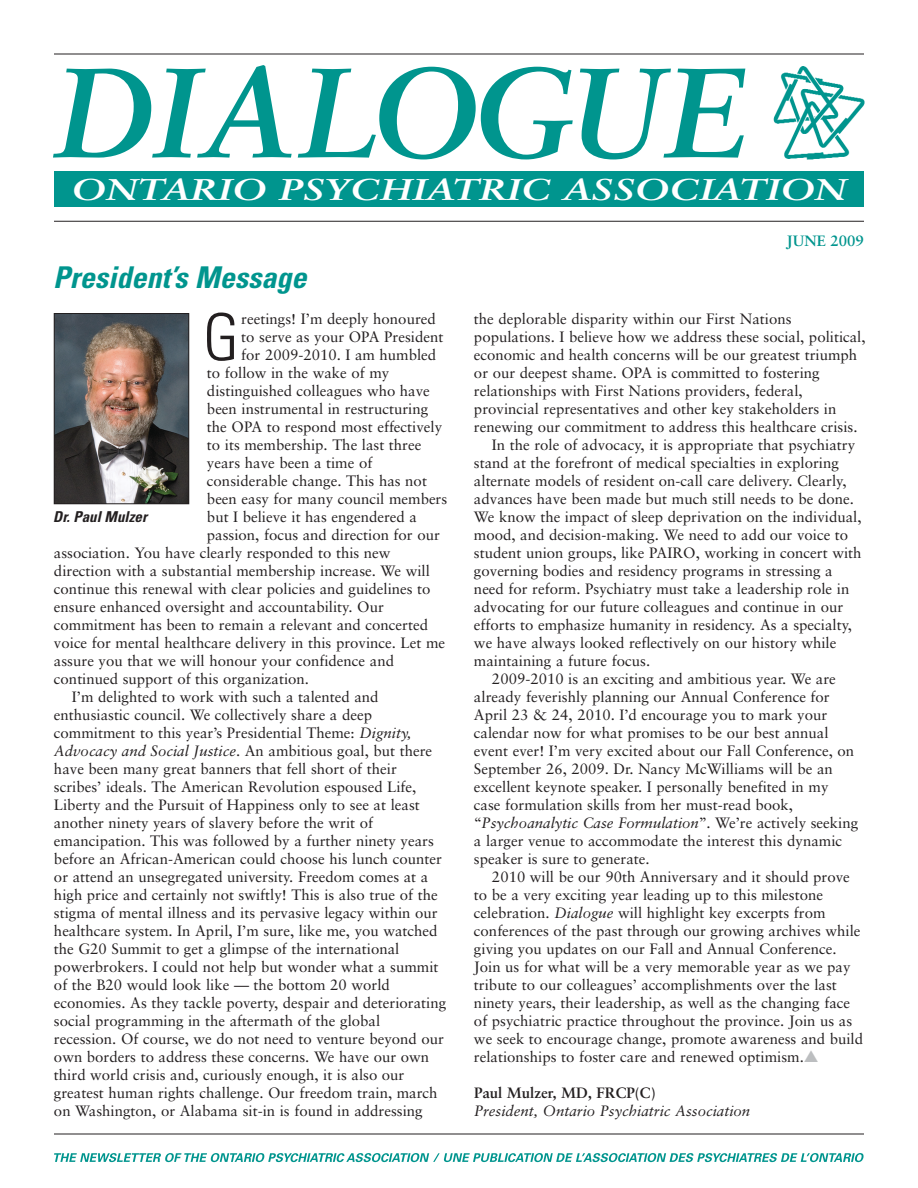
<style>
.page{position:relative;width:918px;height:1188px;background:#fff}
.page>*{position:absolute;margin:0;border:0;box-sizing:border-box;transform-origin:0 0}
.t1{font:italic 700 127.5px "Sabon";color:#00958e}
.t2{font:300 condensed 64.5px "Univers";color:#231f20}
.t3{font:italic 700 30px "Sabon";color:#fff;scale:1.35 1}
.t4{font:italic 700 condensed 30px "Univers";color:#00958e}
.t5{font:15px "Sabon";color:#231f20}
.t6{font:italic 15px "Sabon";color:#231f20}
.t7{font:700 15px "Sabon";color:#231f20}
.t8{font:italic 700 condensed 15px "Univers";color:#231f20}
.t9{font:700 15px "Sabon";color:#00958e}
.s1{font-style:italic}
.s2{font-style:normal}
.s3{color:#bcbec0}
</style>
<div class="page">
<hr style="left:54px;top:1134px;width:810px;height:1px;background:#231f20">
<hr style="left:54px;top:54px;width:810px;height:1px;background:#231f20">
<img style="left:56px;top:315px;width:131px;height:187px">
<div style="left:54px;top:313px;width:135px;height:191px;border:1px solid #231f20"></div>
<img style="left:773px;top:66px;width:92px;height:94px">
<div style="left:54px;top:171px;width:810px;height:36px;background:#00958e"></div>
<hr style="left:54px;top:221px;width:810px;height:1px;background:#231f20">
<svg style="left:54px;top:1153px;width:810px;height:9px"></svg>
<h1 class="t1" style="left:54px;top:60px;width:695px">DIALOGUE</h1>
<h3 class="t3" style="left:72px;top:177px;width:575px">ONTARIO PSYCHIATRIC ASSOCIATION</h3>
<p class="t9" style="left:787px;top:234px;width:79px">JUNE 2009</p>
<h3 class="t4" style="left:53px;top:266px;width:255px">President’s Message</h3>
<h2 class="t2" style="left:203px;top:313px;width:37px">G</h2>
<p class="t5" style="left:241px;top:313px;width:196px">reetings! I’m deeply honoured</p>
<p class="t5" style="left:241px;top:331px;width:204px">to serve as your OPA President</p>
<p class="t5" style="left:241px;top:349px;width:196px">for 2009-2010. I am humbled</p>
<p class="t5" style="left:207px;top:367px;width:184px">to follow in the wake of my</p>
<p class="t5" style="left:207px;top:385px;width:224px">distinguished colleagues who have</p>
<p class="t5" style="left:207px;top:403px;width:223px">been instrumental in restructuring</p>
<p class="t5" style="left:207px;top:421px;width:237px">the OPA to respond most effectively</p>
<p class="t5" style="left:207px;top:439px;width:216px">to its membership. The last three</p>
<p class="t5" style="left:207px;top:457px;width:167px">years have been a time of</p>
<p class="t5" style="left:207px;top:475px;width:221px">considerable change. This has not</p>
<p class="t5" style="left:207px;top:493px;width:242px">been easy for many council members</p>
<p class="t5" style="left:207px;top:511px;width:211px">but I believe it has engendered a</p>
<p class="t5" style="left:207px;top:529px;width:234px">passion, focus and direction for our</p>
<p class="t5" style="left:54px;top:547px;width:338px">association. You have clearly responded to this new</p>
<p class="t5" style="left:54px;top:565px;width:377px">direction with a substantial membership increase. We will</p>
<p class="t5" style="left:54px;top:583px;width:378px">continue this renewal with clear policies and guidelines to</p>
<p class="t5" style="left:54px;top:601px;width:331px">ensure enhanced oversight and accountability. Our</p>
<p class="t5" style="left:54px;top:619px;width:376px">commitment has been to remain a relevant and concerted</p>
<p class="t5" style="left:54px;top:637px;width:393px">voice for mental healthcare delivery in this province. Let me</p>
<p class="t5" style="left:54px;top:655px;width:342px">assure you that we will honour your confidence and</p>
<p class="t5" style="left:54px;top:673px;width:257px">continued support of this organization.</p>
<p class="t5" style="left:72px;top:691px;width:308px">I’m delighted to work with such a talented and</p>
<p class="t5" style="left:54px;top:709px;width:320px">enthusiastic council. We collectively share a deep</p>
<p class="t5" style="left:54px;top:727px;width:359px">commitment to this year’s Presidential Theme: <span class="s1">Dignity,</span></p>
<p class="t5" style="left:54px;top:745px;width:380px"><span class="s1">Advocacy and Social Justice</span>. An ambitious goal, but there</p>
<p class="t5" style="left:54px;top:763px;width:344px">have been many great banners that fell short of their</p>
<p class="t5" style="left:54px;top:781px;width:364px">scribes’ ideals. The American Revolution espoused Life,</p>
<p class="t5" style="left:54px;top:799px;width:367px">Liberty and the Pursuit of Happiness only to see at least</p>
<p class="t5" style="left:54px;top:817px;width:321px">another ninety years of slavery before the writ of</p>
<p class="t5" style="left:54px;top:835px;width:381px">emancipation. This was followed by a further ninety years</p>
<p class="t5" style="left:54px;top:853px;width:389px">before an African-American could choose his lunch counter</p>
<p class="t5" style="left:54px;top:871px;width:376px">or attend an unsegregated university. Freedom comes at a</p>
<p class="t5" style="left:54px;top:889px;width:385px">high price and certainly not swiftly! This is also true of the</p>
<p class="t5" style="left:54px;top:907px;width:385px">stigma of mental illness and its pervasive legacy within our</p>
<p class="t5" style="left:54px;top:925px;width:385px">healthcare system. In April, I’m sure, like me, you watched</p>
<p class="t5" style="left:54px;top:943px;width:347px">the G20 Summit to get a glimpse of the international</p>
<p class="t5" style="left:54px;top:961px;width:386px">powerbrokers. I could not help but wonder what a summit</p>
<p class="t5" style="left:54px;top:979px;width:337px">of the B20 would look like — the bottom 20 world</p>
<p class="t5" style="left:54px;top:997px;width:394px">economies. As they tackle poverty, despair and deteriorating</p>
<p class="t5" style="left:54px;top:1015px;width:328px">social programming in the aftermath of the global</p>
<p class="t5" style="left:54px;top:1033px;width:392px">recession. Of course, we do not need to venture beyond our</p>
<p class="t5" style="left:54px;top:1051px;width:377px">own borders to address these concerns. We have our own</p>
<p class="t5" style="left:54px;top:1069px;width:352px">third world crisis and, curiously enough, it is also our</p>
<p class="t5" style="left:54px;top:1087px;width:385px">greatest human rights challenge. Our freedom train, march</p>
<p class="t5" style="left:54px;top:1105px;width:370px">on Washington, or Alabama sit-in is found in addressing</p>
<p class="t8" style="left:53px;top:511px;width:95px">Dr. Paul Mulzer</p>
<p class="t5" style="left:474px;top:313px;width:319px">the deplorable disparity within our First Nations</p>
<p class="t5" style="left:474px;top:331px;width:393px">populations. I believe how we address these social, political,</p>
<p class="t5" style="left:474px;top:349px;width:385px">economic and health concerns will be our greatest triumph</p>
<p class="t5" style="left:474px;top:367px;width:347px">or our deepest shame. OPA is committed to fostering</p>
<p class="t5" style="left:474px;top:385px;width:330px">relationships with First Nations providers, federal,</p>
<p class="t5" style="left:474px;top:403px;width:364px">provincial representatives and other key stakeholders in</p>
<p class="t5" style="left:474px;top:421px;width:385px">renewing our commitment to address this healthcare crisis.</p>
<p class="t5" style="left:492px;top:439px;width:365px">In the role of advocacy, it is appropriate that psychiatry</p>
<p class="t5" style="left:474px;top:457px;width:366px">stand at the forefront of medical specialties in exploring</p>
<p class="t5" style="left:474px;top:475px;width:374px">alternate models of resident on-call care delivery. Clearly,</p>
<p class="t5" style="left:474px;top:493px;width:381px">advances have been made but much still needs to be done.</p>
<p class="t5" style="left:474px;top:511px;width:389px">We know the impact of sleep deprivation on the individual,</p>
<p class="t5" style="left:474px;top:529px;width:376px">mood, and decision-making. We need to add our voice to</p>
<p class="t5" style="left:474px;top:547px;width:389px">student union groups, like PAIRO, working in concert with</p>
<p class="t5" style="left:474px;top:565px;width:360px">governing bodies and residency programs in stressing a</p>
<p class="t5" style="left:474px;top:583px;width:377px">need for reform. Psychiatry must take a leadership role in</p>
<p class="t5" style="left:474px;top:601px;width:371px">advocating for our future colleagues and continue in our</p>
<p class="t5" style="left:474px;top:619px;width:379px">efforts to emphasize humanity in residency. As a specialty,</p>
<p class="t5" style="left:474px;top:637px;width:364px">we have always looked reflectively on our history while</p>
<p class="t5" style="left:474px;top:655px;width:178px">maintaining a future focus.</p>
<p class="t5" style="left:492px;top:673px;width:345px">2009-2010 is an exciting and ambitious year. We are</p>
<p class="t5" style="left:474px;top:691px;width:357px">already feverishly planning our Annual Conference for</p>
<p class="t5" style="left:474px;top:709px;width:355px">April 23 &amp; 24, 2010. I’d encourage you to mark your</p>
<p class="t5" style="left:474px;top:727px;width:356px">calendar now for what promises to be our best annual</p>
<p class="t5" style="left:474px;top:745px;width:382px">event ever! I’m very excited about our Fall Conference, on</p>
<p class="t5" style="left:474px;top:763px;width:360px">September 26, 2009. Dr. Nancy McWilliams will be an</p>
<p class="t5" style="left:474px;top:781px;width:356px">excellent keynote speaker. I personally benefited in my</p>
<p class="t5" style="left:474px;top:799px;width:321px">case formulation skills from her must-read book,</p>
<p class="t6" style="left:474px;top:817px;width:386px"><span class="s2">“</span>Psychoanalytic Case Formulation<span class="s2">”. We’re actively seeking</span></p>
<p class="t5" style="left:474px;top:835px;width:370px">a larger venue to accommodate the interest this dynamic</p>
<p class="t5" style="left:474px;top:853px;width:177px">speaker is sure to generate.</p>
<p class="t5" style="left:492px;top:871px;width:359px">2010 will be our 90th Anniversary and it should prove</p>
<p class="t5" style="left:474px;top:889px;width:351px">to be a very exciting year leading up to this milestone</p>
<p class="t5" style="left:474px;top:907px;width:353px">celebration. <span class="s1">Dialogue</span> will highlight key excerpts from</p>
<p class="t5" style="left:474px;top:925px;width:388px">conferences of the past through our growing archives while</p>
<p class="t5" style="left:474px;top:943px;width:364px">giving you updates on our Fall and Annual Conference.</p>
<p class="t5" style="left:474px;top:961px;width:378px">Join us for what will be a very memorable year as we pay</p>
<p class="t5" style="left:474px;top:979px;width:364px">tribute to our colleagues’ accomplishments over the last</p>
<p class="t5" style="left:474px;top:997px;width:378px">ninety years, their leadership, as well as the changing face</p>
<p class="t5" style="left:474px;top:1015px;width:380px">of psychiatric practice throughout the province. Join us as</p>
<p class="t5" style="left:474px;top:1033px;width:391px">we seek to encourage change, promote awareness and build</p>
<p class="t5" style="left:474px;top:1051px;width:346px">relationships to foster care and renewed optimism.<span class="s3">▲</span></p>
<p class="t7" style="left:474px;top:1087px;width:183px">Paul Mulzer, MD, FRCP(C)</p>
<p class="t6" style="left:474px;top:1105px;width:278px">President, Ontario Psychiatric Association</p>
</div>
